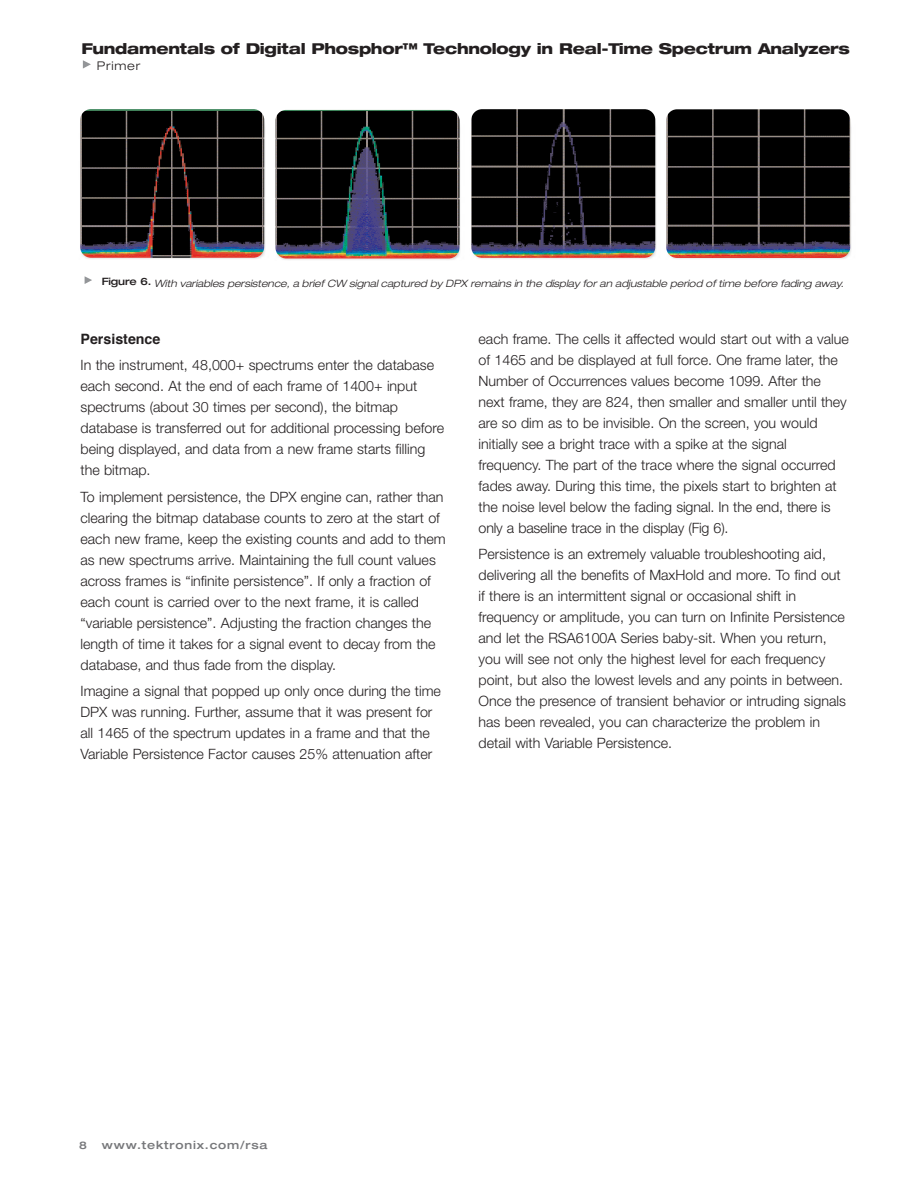
<style>
.page{position:relative;width:918px;height:1188px;background:#fff}
.page>*{position:absolute;margin:0;border:0;box-sizing:border-box;transform-origin:0 0}
.t1{font:800 expanded 15px "Helvetica Neue";letter-spacing:-.02em;color:#231f20}
.t2{font:300 14.25px/21px "Helvetica Neue";color:#231f20}
.t3{font:700 14.25px "Helvetica";color:#231f20}
.t4{font:300 expanded 12px "Helvetica Neue";letter-spacing:.065em;color:#231f20}
.t5{font:500 expanded 11.25px "Helvetica Neue";letter-spacing:.075em;color:#77787b}
.t6{font:500 expanded 10.5px "Helvetica Neue";color:#77787b}
.t7{font:italic 300 expanded 10.2px "Helvetica Neue";color:#231f20}
.s1{font-weight:500;font-style:normal}
</style>
<div class="page">
<svg style="left:83px;top:60px;width:8px;height:9px"></svg>
<img style="left:80px;top:110px;width:185px;height:149px">
<img style="left:80px;top:109px;width:184px;height:148px;border-radius:11px">
<svg style="left:85px;top:276px;width:7px;height:8px"></svg>
<img style="left:275px;top:110px;width:185px;height:149px;border-radius:11px">
<img style="left:666px;top:111px;width:185px;height:148px">
<img style="left:667px;top:109px;width:183px;height:148px;border-radius:11px">
<img style="left:471px;top:109px;width:184px;height:149px;border-radius:11px">
<p class="t1" style="left:81px;top:43px;width:770px">Fundamentals of Digital Phosphor™ Technology in Real-Time Spectrum Analyzers</p>
<p class="t4" style="left:97px;top:62px;width:45px">Primer</p>
<p class="t7" style="left:102px;top:279px;width:746px"><span class="s1">F i g u r e 6 .</span> With variables persistence, a brief CW signal captured by DPX remains in the display for an adjustable period of time before fading away.</p>
<p class="t3" style="left:81px;top:333px;width:81px">Persistence</p>
<p class="t2" style="left:81px;top:356px;width:365px">In the instrument, 48,000+ spectrums enter the database each second. At the end of each frame of 1400+ input spectrums (about 30 times per second), the bitmap database is transferred out for additional processing before being displayed, and data from a new frame starts filling the bitmap.</p>
<p class="t2" style="left:81px;top:488px;width:367px">To implement persistence, the DPX engine can, rather than clearing the bitmap database counts to zero at the start of each new frame, keep the existing counts and add to them as new spectrums arrive. Maintaining the full count values across frames is “infinite persistence”. If only a fraction of each count is carried over to the next frame, it is called “variable persistence”. Adjusting the fraction changes the length of time it takes for a signal event to decay from the database, and thus fade from the display.</p>
<p class="t2" style="left:81px;top:682px;width:362px">Imagine a signal that popped up only once during the time DPX was running. Further, assume that it was present for all 1465 of the spectrum updates in a frame and that the Variable Persistence Factor causes 25% attenuation after</p>
<p class="t2" style="left:479px;top:329px;width:372px">each frame. The cells it affected would start out with a value of 1465 and be displayed at full force. One frame later, the Number of Occurrences values become 1099. After the next frame, they are 824, then smaller and smaller until they are so dim as to be invisible. On the screen, you would initially see a bright trace with a spike at the signal frequency. The part of the trace where the signal occurred fades away. During this time, the pixels start to brighten at the noise level below the fading signal. In the end, there is only a baseline trace in the display (Fig 6).</p>
<p class="t2" style="left:479px;top:545px;width:369px">Persistence is an extremely valuable troubleshooting aid, delivering all the benefits of MaxHold and more. To find out if there is an intermittent signal or occasional shift in frequency or amplitude, you can turn on Infinite Persistence and let the RSA6100A Series baby-sit. When you return, you will see not only the highest level for each frequency point, but also the lowest levels and any points in between.<br>Once the presence of transient behavior or intruding signals has been revealed, you can characterize the problem in detail with Variable Persistence.</p>
<p class="t6" style="left:79px;top:1141px;width:9px">8</p>
<p class="t5" style="left:102px;top:1141px;width:167px">www.tektronix.com/rsa</p>
</div>
